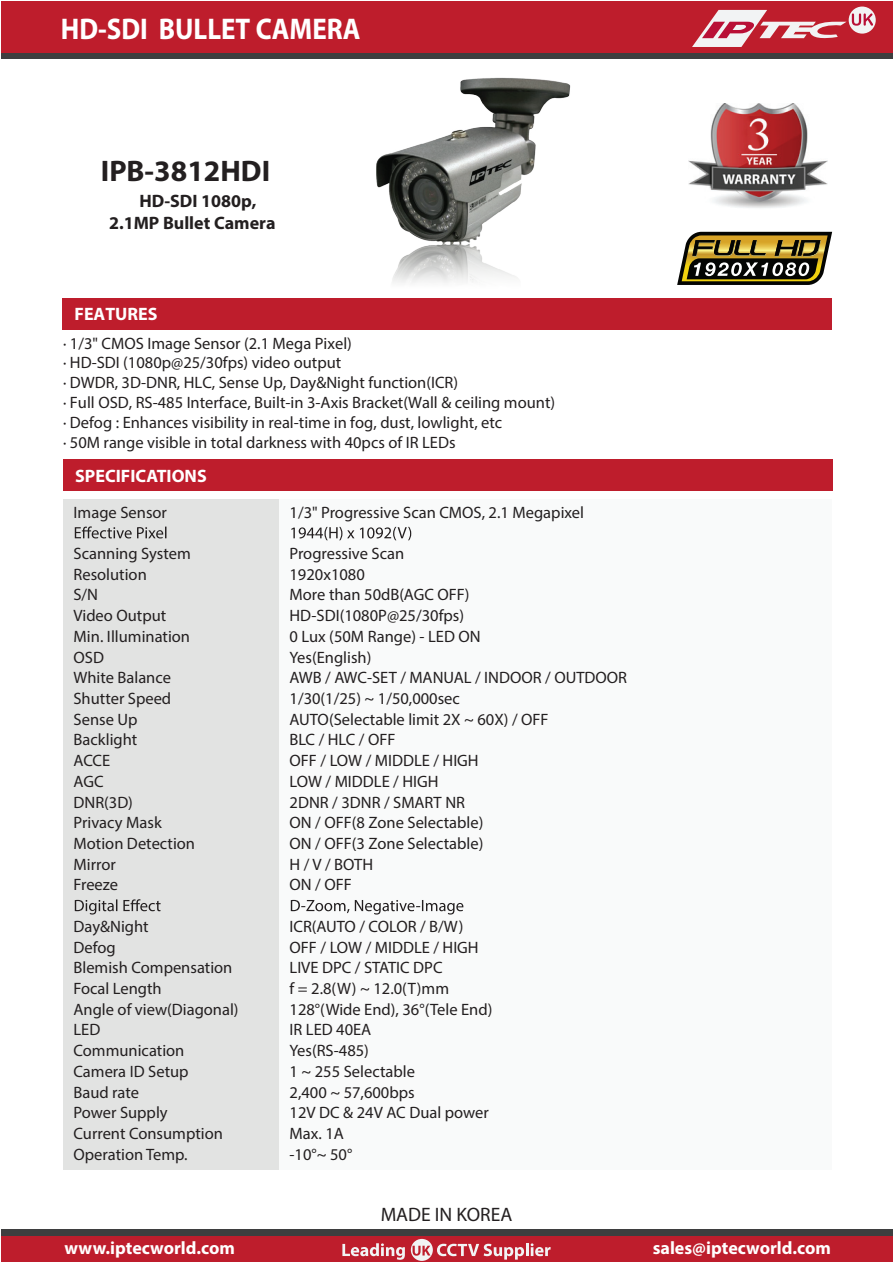
<style>
.page{position:relative;width:893px;height:1263px;background:#fff}
.page>*{position:absolute;margin:0;border:0;box-sizing:border-box;transform-origin:0 0}
.t1{font:700 30px "Myriad Pro";color:#fff;scale:.9 1}
.t2{font:700 29.85px "Myriad Pro";color:#231f20}
.t3{font:19.5px "Myriad Pro";color:#231f20}
.t4{font:700 18px "Myriad Pro";color:#fff}
.t5{font:700 18px/21.6px "Myriad Pro";color:#231f20}
.t6{font:16.5px/19.8px "Myriad Pro";color:#231f20}
</style>
<div class="page">
<img style="left:376px;top:77px;width:195px;height:206px">
<div style="left:63px;top:499px;width:216px;height:671px;background:#e2e3e2"></div>
<div style="left:279px;top:499px;width:552px;height:671px;background:#f9fafa"></div>
<div style="left:62px;top:298px;width:770px;height:31px;background:#be1d2c"></div>
<div style="left:63px;top:460px;width:770px;height:31px;background:#be1d2c"></div>
<div style="left:1px;top:1px;width:892px;height:58px;background:#3e3e3f"></div>
<div style="left:1px;top:1px;width:892px;height:52px;background:#be1d2c"></div>
<div style="left:1px;top:1229px;width:892px;height:33px;background:#3e3e3f"></div>
<div style="left:1px;top:1237px;width:892px;height:25px;background:#be1d2c"></div>
<div style="left:849px;top:7px;width:27px;height:27px;background:#f2f3f4;border-radius:50%"></div>
<svg style="left:692px;top:10px;width:181px;height:37px"></svg>
<svg style="left:342px;top:1243px;width:63px;height:17px"></svg>
<svg style="left:437px;top:1243px;width:114px;height:16px"></svg>
<svg style="left:411px;top:1239px;width:22px;height:22px"></svg>
<svg style="left:413px;top:1246px;width:17px;height:10px"></svg>
<svg style="left:75px;top:526px;width:336px;height:14px"></svg>
<svg style="left:75px;top:899px;width:388px;height:15px"></svg>
<svg style="left:677px;top:232px;width:155px;height:53px;background:#74683c"></svg>
<img style="left:688px;top:104px;width:139px;height:104px">
<h1 class="t1" style="left:61px;top:9px;width:335px">HD-SDI BULLET CAMERA</h1>
<h2 class="t2" style="left:101px;top:152px;width:171px">IPB-3812HDI</h2>
<p class="t5" style="left:109px;top:190px;width:168px;text-indent:30px">HD-SDI 1080p,<br>2.1MP Bullet Camera</p>
<p class="t4" style="left:75px;top:303px;width:85px">FEATURES</p>
<p class="t6" style="left:63px;top:333px;width:494px">· 1/3" CMOS Image Sensor (2.1 Mega Pixel)<br>· HD-SDI (1080p@25/30fps) video output<br>· DWDR, 3D-DNR, HLC, Sense Up, Day&amp;Night function(ICR)<br>· Full OSD, RS-485 Interface, Built-in 3-Axis Bracket(Wall &amp; ceiling mount) · Defog : Enhances visibility in real-time in fog, dust, lowlight, etc<br>· 50M range visible in total darkness with 40pcs of IR LEDs</p>
<p class="t4" style="left:75px;top:464px;width:133px">SPECIFICATIONS</p>
<p class="t6" style="left:74px;top:502px;width:95px">Image Sensor</p>
<p class="t6" style="left:290px;top:502px;width:296px">1/3" Progressive Scan CMOS, 2.1 Megapixel</p>
<p class="t6" style="left:74px;top:543px;width:119px">Scanning System</p>
<p class="t6" style="left:290px;top:543px;width:116px">Progressive Scan</p>
<p class="t6" style="left:74px;top:564px;width:75px">Resolution</p>
<p class="t6" style="left:290px;top:564px;width:77px">1920x1080</p>
<p class="t6" style="left:74px;top:585px;width:26px">S/N</p>
<p class="t6" style="left:290px;top:585px;width:182px">More than 50dB(AGC OFF)</p>
<p class="t6" style="left:74px;top:605px;width:94px">Video Output</p>
<p class="t6" style="left:290px;top:605px;width:176px">HD-SDI(1080P@25/30fps)</p>
<p class="t6" style="left:74px;top:626px;width:118px">Min. Illumination</p>
<p class="t6" style="left:290px;top:626px;width:193px">0 Lux (50M Range) - LED ON</p>
<p class="t6" style="left:74px;top:647px;width:32px">OSD</p>
<p class="t6" style="left:290px;top:647px;width:83px">Yes(English)</p>
<p class="t6" style="left:74px;top:668px;width:99px">White Balance</p>
<p class="t6" style="left:290px;top:668px;width:339px">AWB / AWC-SET / MANUAL / INDOOR / OUTDOOR</p>
<p class="t6" style="left:74px;top:688px;width:99px">Shutter Speed</p>
<p class="t6" style="left:290px;top:688px;width:172px">1/30(1/25) ~ 1/50,000sec</p>
<p class="t6" style="left:74px;top:709px;width:66px">Sense Up</p>
<p class="t6" style="left:290px;top:709px;width:261px">AUTO(Selectable limit 2X ~ 60X) / OFF</p>
<p class="t6" style="left:74px;top:730px;width:65px">Backlight</p>
<p class="t6" style="left:290px;top:730px;width:107px">BLC / HLC / OFF</p>
<p class="t6" style="left:74px;top:750px;width:38px">ACCE</p>
<p class="t6" style="left:290px;top:750px;width:191px">OFF / LOW / MIDDLE / HIGH</p>
<p class="t6" style="left:74px;top:771px;width:32px">AGC</p>
<p class="t6" style="left:290px;top:771px;width:151px">LOW / MIDDLE / HIGH</p>
<p class="t6" style="left:74px;top:792px;width:61px">DNR(3D)</p>
<p class="t6" style="left:290px;top:792px;width:177px">2DNR / 3DNR / SMART NR</p>
<p class="t6" style="left:74px;top:812px;width:90px">Privacy Mask</p>
<p class="t6" style="left:290px;top:812px;width:195px">ON / OFF(8 Zone Selectable)</p>
<p class="t6" style="left:74px;top:833px;width:123px">Motion Detection</p>
<p class="t6" style="left:290px;top:833px;width:195px">ON / OFF(3 Zone Selectable)</p>
<p class="t6" style="left:74px;top:854px;width:44px">Mirror</p>
<p class="t6" style="left:290px;top:854px;width:85px">H / V / BOTH</p>
<p class="t6" style="left:74px;top:875px;width:46px">Freeze</p>
<p class="t6" style="left:290px;top:875px;width:64px">ON / OFF</p>
<p class="t6" style="left:74px;top:916px;width:77px">Day&amp;Night</p>
<p class="t6" style="left:290px;top:916px;width:175px">ICR(AUTO / COLOR / B/W)</p>
<p class="t6" style="left:74px;top:937px;width:44px">Defog</p>
<p class="t6" style="left:290px;top:937px;width:191px">OFF / LOW / MIDDLE / HIGH</p>
<p class="t6" style="left:74px;top:957px;width:160px">Blemish Compensation</p>
<p class="t6" style="left:290px;top:957px;width:155px">LIVE DPC / STATIC DPC</p>
<p class="t6" style="left:74px;top:978px;width:90px">Focal Length</p>
<p class="t6" style="left:290px;top:978px;width:161px">f = 2.8(W) ~ 12.0(T)mm</p>
<p class="t6" style="left:74px;top:999px;width:167px">Angle of view(Diagonal)</p>
<p class="t6" style="left:290px;top:999px;width:204px">128°(Wide End), 36°(Tele End)</p>
<p class="t6" style="left:74px;top:1020px;width:28px">LED</p>
<p class="t6" style="left:290px;top:1020px;width:83px">IR LED 40EA</p>
<p class="t6" style="left:74px;top:1040px;width:112px">Communication</p>
<p class="t6" style="left:290px;top:1040px;width:81px">Yes(RS-485)</p>
<p class="t6" style="left:74px;top:1061px;width:117px">Camera ID Setup</p>
<p class="t6" style="left:290px;top:1061px;width:127px">1 ~ 255 Selectable</p>
<p class="t6" style="left:74px;top:1082px;width:67px">Baud rate</p>
<p class="t6" style="left:290px;top:1082px;width:127px">2,400 ~ 57,600bps</p>
<p class="t6" style="left:74px;top:1102px;width:96px">Power Supply</p>
<p class="t6" style="left:290px;top:1102px;width:201px">12V DC &amp; 24V AC Dual power</p>
<p class="t6" style="left:74px;top:1123px;width:151px">Current Consumption</p>
<p class="t6" style="left:290px;top:1123px;width:56px">Max. 1A</p>
<p class="t6" style="left:74px;top:1144px;width:116px">Operation Temp.</p>
<p class="t6" style="left:290px;top:1144px;width:64px">-10°~ 50°</p>
<p class="t3" style="left:381px;top:1203px;width:133px">MADE IN KOREA</p>
<p class="t4" style="left:65px;top:1236px;width:172px">www.iptecworld.com</p>
<p class="t4" style="left:653px;top:1236px;width:180px">sales@iptecworld.com</p>
</div>
